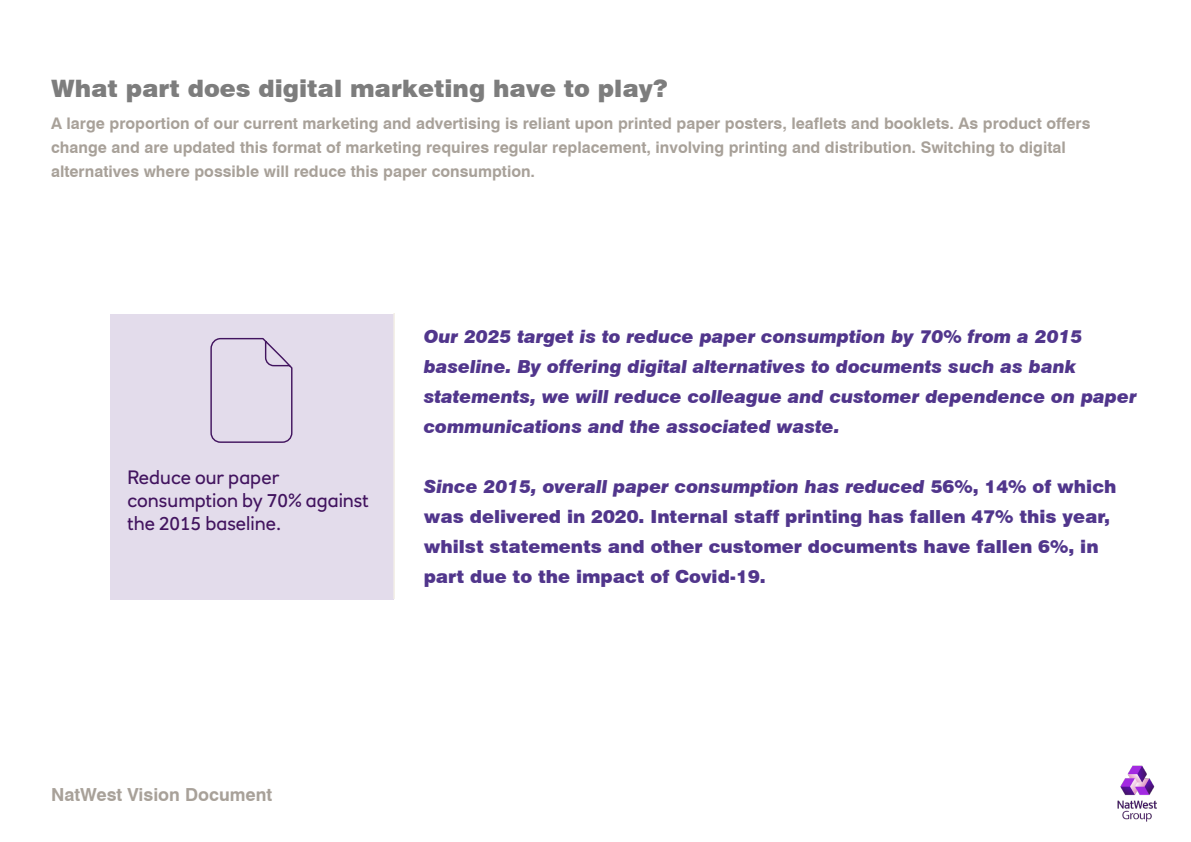
<style>
.page{position:relative;width:1191px;height:842px;background:#fff}
.page>*{position:absolute;margin:0;border:0;box-sizing:border-box;transform-origin:0 0}
.t1{font:900 24px "Swiss 721 BT";color:#7d7d7d}
.t2{font:19.1px/22.7px "RN House Sans";color:#42145f}
.t3{font:italic 900 18px/30px "Swiss 721 BT";color:#51368c}
.t4{font:900 18px/30px "Swiss 721 BT";color:#51368c}
.Page_Title_Print{font:700 18px "Swiss 721 BT";color:#a8a199}
.CONTENTS_LIST_HEADER{font:700 16px/24px "Swiss 721 BT";color:#a8a199}
.s1{font-style:italic}
</style>
<div class="page">
<img style="left:1117px;top:765px;width:40px;height:57px">
<div style="left:111px;top:314px;width:283px;height:285px;background:#e3dceb"></div>
<hr style="left:111px;top:314px;width:283px;height:1px;background:#f4f0e8">
<hr style="left:111px;top:314px;width:1px;height:285px;background:#f4f0e8">
<hr style="left:393px;top:314px;width:1px;height:285px;background:#f4f0e8">
<svg style="left:210px;top:337px;width:83px;height:106px"></svg>
<p class="t1" style="left:51px;top:74px;width:618px">What part does digital marketing have to play?</p>
<p class="CONTENTS_LIST_HEADER" style="left:51px;top:111px;width:1041px">A large proportion of our current marketing and advertising is reliant upon printed paper posters, leaflets and booklets. As product offers change and are updated this format of marketing requires regular replacement, involving printing and distribution. Switching to digital alternatives where possible will reduce this paper consumption.</p>
<p class="t3" style="left:424px;top:322px;width:714px">Our 2025 target is to reduce paper consumption by 70% from a 2015 baseline. By offering digital alternatives to documents such as bank statements, we will reduce colleague and customer dependence on paper communications and the associated waste.</p>
<p class="t2" style="left:702px;top:466px;width:211px">By 2025 work with select</p>
<p class="t2" style="left:702px;top:511px;width:131px">collaboratively.</p>
<p class="t2" style="left:127px;top:466px;width:243px">Reduce our paper consumption by 70% against the 2015 baseline.</p>
<p class="t2" style="left:415px;top:466px;width:157px">Support colleague</p>
<p class="t4" style="left:424px;top:472px;width:694px"><span class="s1">Since 2015, overall paper consumption has reduced</span> 56%, 14% of which was delivered in 2020. Internal staff printing has fallen 47% this year, whilst statements and other customer documents have fallen 6%, in part due to the impact of Covid-19.</p>
<p class="t2" style="left:415px;top:511px;width:182px">events and networks.</p>
<p class="Page_Title_Print" style="left:51px;top:784px;width:223px">NatWest Vision Document</p>
</div>
